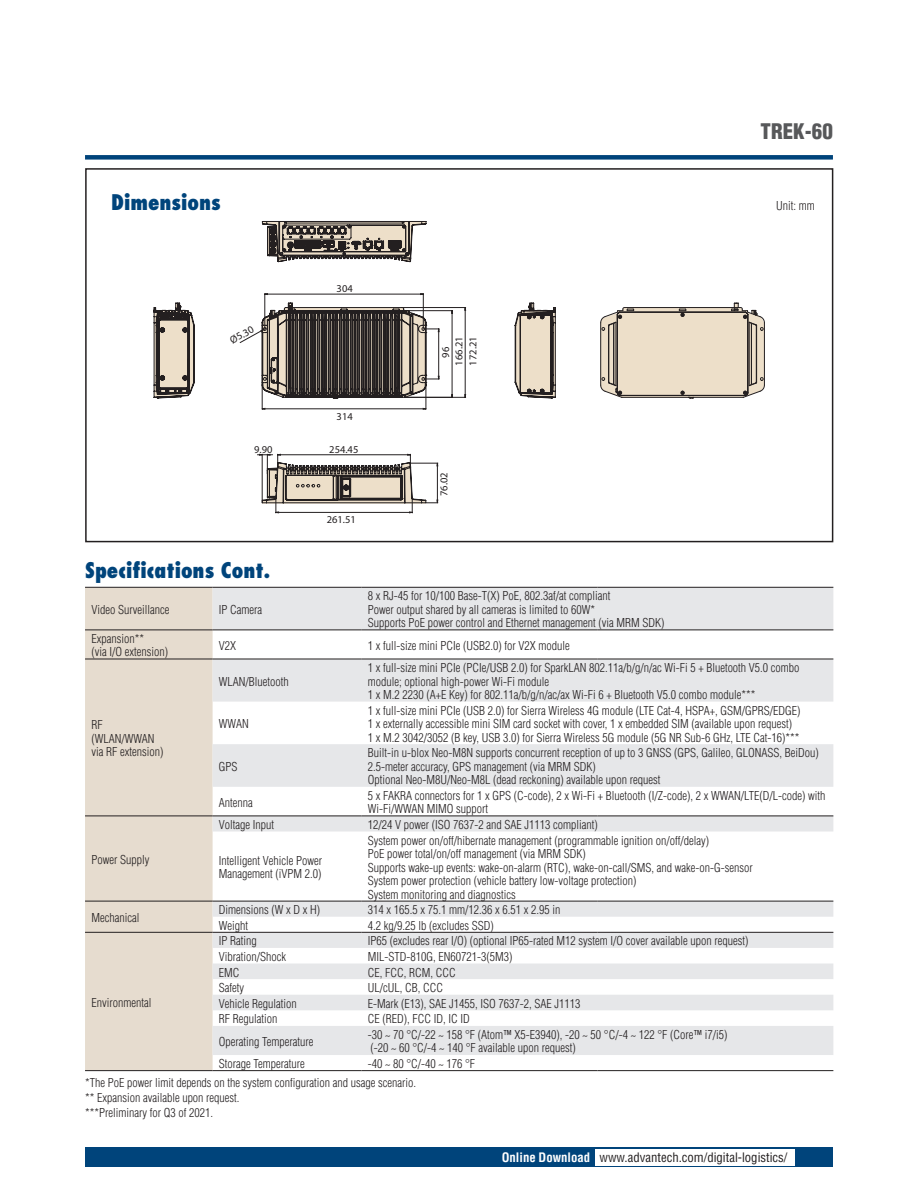
<style>
.page{position:relative;width:918px;height:1188px;background:#fff}
.page>*{position:absolute;margin:0;border:0;box-sizing:border-box;transform-origin:0 0}
.t1{font:800 condensed 21px "Futura";color:#00447b}
.t2{font:900 condensed 21px "Helvetica";color:#57585a}
.t3{font:condensed 12.75px "Helvetica";color:#231f20}
.t4{font:300 condensed 12px/13.5px "Helvetica";color:#231f20}
.t5{font:10.5px/14px "Myriad Pro";color:#231f20}
.s1{font-weight:700;color:#fff}
</style>
<div class="page">
<div style="left:85px;top:155px;width:748px;height:5px;background:#00447b"></div>
<div style="left:85px;top:1147px;width:748px;height:20px;background:#00447b"></div>
<div style="left:595px;top:1149px;width:200px;height:16px;background:#fff"></div>
<div style="left:85px;top:588px;width:128px;height:482px;background:#e6dccf"></div>
<svg style="left:213px;top:588px;width:620px;height:467px;fill:#eaebed"></svg>
<hr style="left:85px;top:630px;width:128px;height:1px;background:#231f20">
<hr style="left:213px;top:630px;width:148px;height:1px;background:#231f20">
<hr style="left:361px;top:630px;width:236px;height:1px;background:#231f20">
<hr style="left:597px;top:630px;width:236px;height:1px;background:#231f20">
<hr style="left:85px;top:659px;width:128px;height:1px;background:#231f20">
<hr style="left:213px;top:659px;width:148px;height:1px;background:#231f20">
<hr style="left:361px;top:659px;width:236px;height:1px;background:#231f20">
<hr style="left:597px;top:659px;width:236px;height:1px;background:#231f20">
<hr style="left:85px;top:587px;width:128px;height:1px;background:#231f20">
<hr style="left:213px;top:587px;width:148px;height:1px;background:#231f20">
<hr style="left:361px;top:587px;width:236px;height:1px;background:#231f20">
<hr style="left:597px;top:587px;width:236px;height:1px;background:#231f20">
<hr style="left:85px;top:816px;width:128px;height:1px;background:#231f20">
<hr style="left:85px;top:901px;width:128px;height:1px;background:#231f20">
<hr style="left:213px;top:816px;width:148px;height:1px;background:#231f20">
<hr style="left:361px;top:816px;width:236px;height:1px;background:#231f20">
<hr style="left:597px;top:816px;width:236px;height:1px;background:#231f20">
<hr style="left:213px;top:901px;width:148px;height:1px;background:#231f20">
<hr style="left:361px;top:901px;width:236px;height:1px;background:#231f20">
<hr style="left:597px;top:901px;width:236px;height:1px;background:#231f20">
<hr style="left:85px;top:932px;width:128px;height:1px;background:#231f20">
<hr style="left:85px;top:1070px;width:128px;height:1px;background:#231f20">
<hr style="left:213px;top:932px;width:148px;height:1px;background:#231f20">
<hr style="left:361px;top:932px;width:236px;height:1px;background:#231f20">
<hr style="left:597px;top:932px;width:236px;height:1px;background:#231f20">
<hr style="left:213px;top:1070px;width:148px;height:1px;background:#231f20">
<hr style="left:361px;top:1070px;width:236px;height:1px;background:#231f20">
<hr style="left:597px;top:1070px;width:236px;height:1px;background:#231f20">
<div style="left:85px;top:168px;width:748px;height:374px;border:2px solid #231f20"></div>
<hr style="left:264px;top:294px;width:1px;height:34px;background:#231f20">
<hr style="left:423px;top:294px;width:1px;height:34px;background:#231f20">
<hr style="left:265px;top:294px;width:158px;height:1px;background:#231f20">
<hr style="left:405px;top:397px;width:61px;height:1px;background:#231f20">
<hr style="left:403px;top:307px;width:63px;height:1px;background:#231f20">
<hr style="left:465px;top:308px;width:1px;height:89px;background:#231f20">
<hr style="left:409px;top:310px;width:44px;height:1px;background:#231f20">
<hr style="left:452px;top:311px;width:1px;height:86px;background:#231f20">
<svg style="left:239px;top:302px;width:200px;height:108px"></svg>
<svg style="left:153px;top:302px;width:42px;height:97px;background:#a2998f"></svg>
<svg style="left:514px;top:302px;width:42px;height:97px;background:#b8aea1"></svg>
<svg style="left:600px;top:303px;width:165px;height:96px;background:#d8ccba"></svg>
<svg style="left:257px;top:454px;width:181px;height:59px"></svg>
<svg style="left:262px;top:221px;width:165px;height:42px"></svg>
<h1 class="t2" style="left:761px;top:118px;width:74px">TREK-60</h1>
<h1 class="t1" style="left:111px;top:189px;width:111px">Dimensions</h1>
<p class="t4" style="left:776px;top:199px;width:40px">Unit: mm</p>
<p class="t5" style="left:227px;top:335px;width:27px;rotate:-30deg">Ø5.30</p>
<p class="t5" style="left:254px;top:442px;width:20px">9.90</p>
<h1 class="t1" style="left:85px;top:557px;width:187px">Specifications Cont.</h1>
<p class="t4" style="left:91px;top:603px;width:80px">Video Surveillance</p>
<p class="t4" style="left:219px;top:603px;width:45px">IP Camera</p>
<p class="t5" style="left:337px;top:281px;width:18px">304</p>
<p class="t5" style="left:337px;top:409px;width:18px">314</p>
<p class="t5" style="left:329px;top:442px;width:31px">254.45</p>
<p class="t5" style="left:327px;top:512px;width:31px">261.51</p>
<p class="t5" style="left:452px;top:366px;width:31px;rotate:-90deg">166.21<br>172.21</p>
<p class="t5" style="left:439px;top:358px;width:12px;rotate:-90deg">96</p>
<p class="t5" style="left:437px;top:496px;width:25px;rotate:-90deg">76.02</p>
<p class="t4" style="left:368px;top:589px;width:298px">8 x RJ-45 for 10/100 Base-T(X) PoE, 802.3af/at compliant<br>Power output shared by all cameras is limited to 60W*<br>Supports PoE power control and Ethernet management (via MRM SDK)</p>
<p class="t4" style="left:91px;top:632px;width:78px">Expansion**<br>(via I/O extension)</p>
<p class="t4" style="left:219px;top:639px;width:19px">V2X</p>
<p class="t4" style="left:368px;top:639px;width:203px">1 x full-size mini PCIe (USB2.0) for V2X module</p>
<p class="t4" style="left:91px;top:718px;width:73px">RF (WLAN/WWAN via RF extension)</p>
<p class="t4" style="left:91px;top:853px;width:59px">Power Supply</p>
<p class="t4" style="left:91px;top:911px;width:49px">Mechanical</p>
<p class="t4" style="left:219px;top:674px;width:71px">WLAN/Bluetooth</p>
<p class="t4" style="left:219px;top:717px;width:31px">WWAN</p>
<p class="t4" style="left:219px;top:760px;width:20px">GPS</p>
<p class="t4" style="left:368px;top:661px;width:433px">1 x full-size mini PCIe (PCIe/USB 2.0) for SparkLAN 802.11a/b/g/n/ac Wi-Fi 5 + Bluetooth V5.0 combo module; optional high-power Wi-Fi module<br>1 x M.2 2230 (A+E Key) for 802.11a/b/g/n/ac/ax Wi-Fi 6 + Bluetooth V5.0 combo module***</p>
<p class="t4" style="left:368px;top:703px;width:434px">1 x full-size mini PCIe (USB 2.0) for Sierra Wireless 4G module (LTE Cat-4, HSPA+, GSM/GPRS/EDGE)<br>1 x externally accessible mini SIM card socket with cover, 1 x embedded SIM (available upon request)<br>1 x M.2 3042/3052 (B key, USB 3.0) for Sierra Wireless 5G module (5G NR Sub-6 GHz, LTE Cat-16)***</p>
<p class="t4" style="left:368px;top:746px;width:453px">Built-in u-blox Neo-M8N supports concurrent reception of up to 3 GNSS (GPS, Galileo, GLONASS, BeiDou)<br>2.5-meter accuracy, GPS management (via MRM SDK)<br>Optional Neo-M8U/Neo-M8L (dead reckoning) available upon request</p>
<p class="t4" style="left:219px;top:795px;width:35px">Antenna</p>
<p class="t4" style="left:368px;top:789px;width:459px">5 x FAKRA connectors for 1 x GPS (C-code), 2 x Wi-Fi + Bluetooth (I/Z-code), 2 x WWAN/LTE(D/L-code) with<br>Wi-Fi/WWAN MIMO support</p>
<p class="t4" style="left:219px;top:818px;width:57px">Voltage Input</p>
<p class="t4" style="left:368px;top:818px;width:231px">12/24 V power (ISO 7637-2 and SAE J1113 compliant)</p>
<p class="t4" style="left:219px;top:854px;width:105px">Intelligent Vehicle Power<br>Management (iVPM 2.0)</p>
<p class="t4" style="left:368px;top:833px;width:387px">System power on/off/hibernate management (programmable ignition on/off/delay)<br>PoE power total/on/off management (via MRM SDK)<br>Supports wake-up events: wake-on-alarm (RTC), wake-on-call/SMS, and wake-on-G-sensor System power protection (vehicle battery low-voltage protection)<br>System monitoring and diagnostics</p>
<p class="t4" style="left:219px;top:903px;width:103px">Dimensions (W x D x H)</p>
<p class="t4" style="left:368px;top:903px;width:194px">314 x 165.5 x 75.1 mm/12.36 x 6.51 x 2.95 in</p>
<p class="t4" style="left:219px;top:919px;width:31px">Weight</p>
<p class="t4" style="left:368px;top:919px;width:127px">4.2 kg/9.25 lb (excludes SSD)</p>
<p class="t4" style="left:219px;top:934px;width:39px">IP Rating</p>
<p class="t4" style="left:368px;top:934px;width:382px">IP65 (excludes rear I/O) (optional IP65-rated M12 system I/O cover available upon request)</p>
<p class="t4" style="left:219px;top:950px;width:69px">Vibration/Shock</p>
<p class="t4" style="left:368px;top:950px;width:146px">MIL-STD-810G, EN60721-3(5M3)</p>
<p class="t4" style="left:219px;top:965px;width:22px">EMC</p>
<p class="t4" style="left:368px;top:965px;width:90px">CE, FCC, RCM, CCC</p>
<p class="t4" style="left:219px;top:981px;width:27px">Safety</p>
<p class="t4" style="left:368px;top:981px;width:77px">UL/cUL, CB, CCC</p>
<p class="t4" style="left:219px;top:997px;width:79px">Vehicle Regulation</p>
<p class="t4" style="left:368px;top:997px;width:214px">E-Mark (E13), SAE J1455, ISO 7637-2, SAE J1113</p>
<p class="t4" style="left:219px;top:1012px;width:60px">RF Regulation</p>
<p class="t4" style="left:368px;top:1012px;width:104px">CE (RED), FCC ID, IC ID</p>
<p class="t4" style="left:219px;top:1035px;width:96px">Operating Temperature</p>
<p class="t4" style="left:368px;top:1028px;width:361px">-30 ~ 70 °C/-22 ~ 158 °F (Atom™ X5-E3940), -20 ~ 50 °C/-4 ~ 122 °F (Core™ i7/i5) (-20 ~ 60 °C/-4 ~ 140 °F available upon request)</p>
<p class="t4" style="left:219px;top:1057px;width:87px">Storage Temperature</p>
<p class="t4" style="left:91px;top:996px;width:61px">Environmental</p>
<p class="t4" style="left:85px;top:1054px;width:392px;line-height:18.8px;text-indent:283px">-40 ~ 80 °C/-40 ~ 176 °F *The PoE power limit depends on the system configuration and usage scenario.</p>
<p class="t4" style="left:85px;top:1090px;width:156px;line-height:15px">** Expansion available upon request. ***Preliminary for Q3 of 2021.</p>
<p class="t3" style="left:502px;top:1149px;width:287px"><span class="s1">Online Download</span> www.advantech.com/digital-logistics/</p>
</div>
